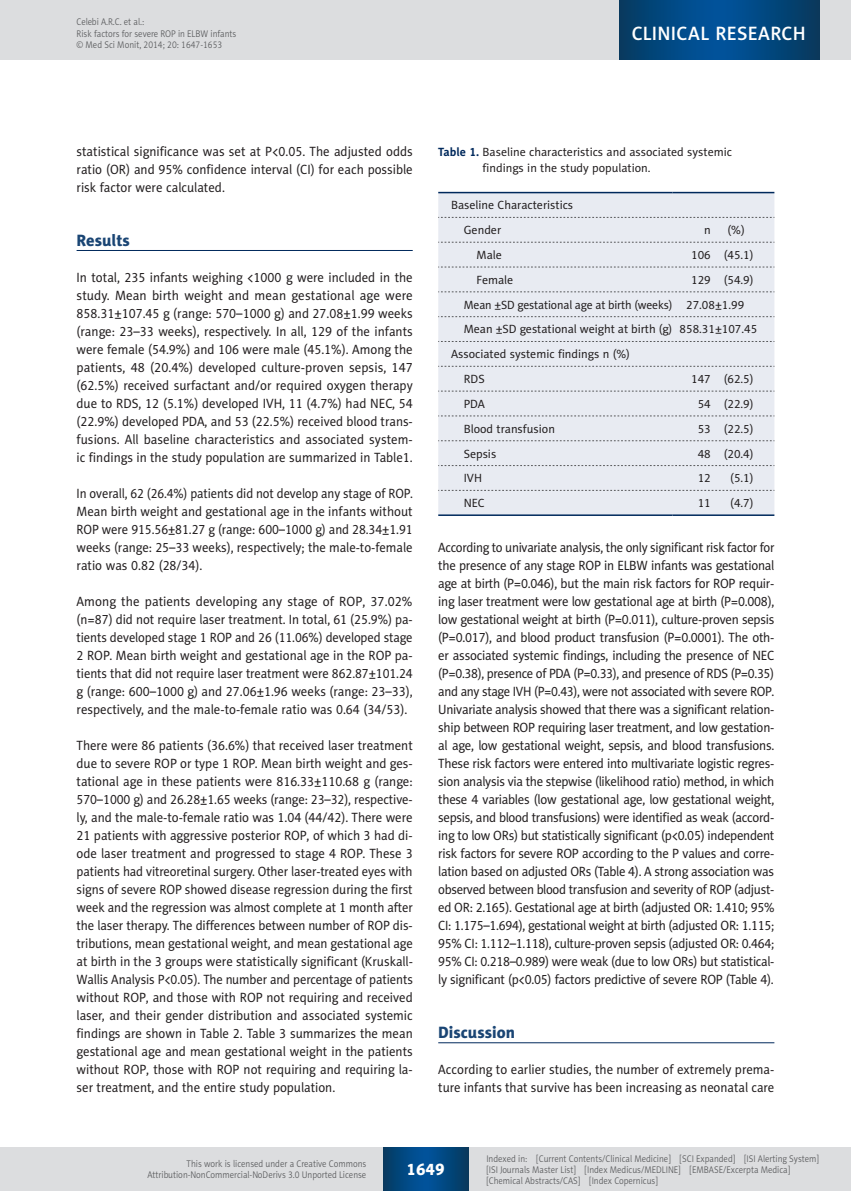
<style>
.page{position:relative;width:851px;height:1191px;background:#fff}
.page>*{position:absolute;margin:0;border:0;box-sizing:border-box;transform-origin:0 0}
.t1{font:19.5px "Naomi Sans EFN Medium";letter-spacing:.015em;color:#fff}
.MSM_Headline_1{font:16.5px "Naomi Sans EFN Heavy";color:#1a4574}
.t2{font:16.5px "Naomi Sans EFN Heavy";color:#fff}
.MSM_Body{font:13.5px/18px "Naomi Sans EFN";color:#231f20;text-align:justify;scale:.95 1}
.MSM_Body-2{font:13.5px/18px "Naomi Sans EFN";color:#231f20;text-align:justify;scale:.94 1}
.MSM_Body-3{font:13.5px/18px "Naomi Sans EFN";color:#231f20;text-align:justify;scale:.96 1}
.MSM_Body-4{font:13.5px/18px "Naomi Sans EFN";color:#231f20;text-align:justify;scale:.93 1}
.MSM_Tabela_zawartosc{font:12px "Naomi Sans EFN";color:#231f20}
.MSM_Tabela_tytul{font:12px/15.8px "Naomi Sans EFN";color:#231f20}
.MSM_pagina_zywa{font:9.75px/11.2px "Naomi Sans EFN Light";color:#57585a;scale:.9 1}
.MSM_pagina_sygnatura{font:9.75px "Naomi Sans EFN Light";color:#57585a;scale:.9 1}
.s1{font-weight:700;color:#00295c}
</style>
<div class="page">
<hr style="left:77px;top:250px;width:335px;height:1px;background:#00295c">
<hr style="left:438px;top:1042px;width:336px;height:1px;background:#00295c">
<div style="left:438px;top:193px;width:336px;height:321px;background:#e8ebf2"></div>
<hr style="left:438px;top:192px;width:234px;height:1px;background:#00295c">
<hr style="left:672px;top:192px;width:102px;height:1px;background:#00295c">
<svg style="left:438px;top:217px;width:336px;height:1px"></svg>
<svg style="left:438px;top:242px;width:336px;height:1px"></svg>
<svg style="left:438px;top:267px;width:336px;height:1px"></svg>
<svg style="left:438px;top:291px;width:336px;height:1px"></svg>
<svg style="left:438px;top:316px;width:336px;height:1px"></svg>
<svg style="left:438px;top:341px;width:336px;height:1px"></svg>
<svg style="left:438px;top:366px;width:336px;height:1px"></svg>
<svg style="left:438px;top:391px;width:336px;height:1px"></svg>
<svg style="left:438px;top:416px;width:336px;height:1px"></svg>
<svg style="left:438px;top:440px;width:336px;height:1px"></svg>
<svg style="left:438px;top:465px;width:336px;height:1px"></svg>
<svg style="left:438px;top:490px;width:336px;height:1px"></svg>
<hr style="left:438px;top:514px;width:234px;height:2px;background:#00295c">
<hr style="left:672px;top:514px;width:102px;height:2px;background:#00295c">
<div style="left:0;top:1148px;width:850px;height:43px;background:#dcdddf"></div>
<svg style="left:383px;top:1147px;width:85px;height:43px;background:#02477e"></svg>
<div style="left:0;top:0;width:850px;height:60px;background:#dcdddf"></div>
<svg style="left:619px;top:0;width:200px;height:60px;background:#02477e"></svg>
<p class="MSM_pagina_zywa" style="left:77px;top:16px;width:179px">Celebi A.R.C. et al.:<br>Risk factors for severe ROP in ELBW infants</p>
<p class="MSM_pagina_sygnatura" style="left:77px;top:39px;width:163px">© Med Sci Monit, 2014; 20: 1647-1653</p>
<h1 class="t1" style="left:631px;top:22px;width:175px">CLINICAL RESEARCH</h1>
<p class="MSM_Body" style="left:77px;top:142px;width:355px">statistical significance was set at P&lt;0.05. The adjusted odds ratio (OR) and 95% confidence interval (CI) for each possible risk factor were calculated.</p>
<p class="MSM_Headline_1" style="left:77px;top:230px;width:55px">Results</p>
<p class="MSM_Body" style="left:77px;top:268px;width:355px">In total, 235 infants weighing &lt;1000 g were included in the study. Mean birth weight and mean gestational age were 858.31±107.45 g (range: 570–1000 g) and 27.08±1.99 weeks (range: 23–33 weeks), respectively. In all, 129 of the infants were female (54.9%) and 106 were male (45.1%). Among the patients, 48 (20.4%) developed culture-proven sepsis, 147 (62.5%) received surfactant and/or required oxygen therapy due to RDS, 12 (5.1%) developed IVH, 11 (4.7%) had NEC, 54 (22.9%) developed PDA, and 53 (22.5%) received blood trans&shy;fusions. All baseline characteristics and associated system&shy;ic findings in the study population are summarized in Table1.</p>
<p class="MSM_Body-4" style="left:77px;top:484px;width:363px">In overall, 62 (26.4%) patients did not develop any stage of ROP.<br>Mean birth weight and gestational age in the infants without ROP were 915.56±81.27 g (range: 600–1000 g) and 28.34±1.91 weeks (range: 25–33 weeks), respectively; the male-to-female ratio was 0.82 (28/34).</p>
<p class="MSM_Body-3" style="left:77px;top:592px;width:351px">Among the patients developing any stage of ROP, 37.02% (n=87) did not require laser treatment. In total, 61 (25.9%) pa&shy;tients developed stage 1 ROP and 26 (11.06%) developed stage 2 ROP. Mean birth weight and gestational age in the ROP pa&shy;tients that did not require laser treatment were 862.87±101.24 g (range: 600–1000 g) and 27.06±1.96 weeks (range: 23–33), respectively, and the male-to-female ratio was 0.64 (34/53).</p>
<p class="MSM_Body" style="left:77px;top:736px;width:355px">There were 86 patients (36.6%) that received laser treatment due to severe ROP or type 1 ROP. Mean birth weight and ges&shy;tational age in these patients were 816.33±110.68 g (range:<br>570–1000 g) and 26.28±1.65 weeks (range: 23–32), respective&shy;ly, and the male-to-female ratio was 1.04 (44/42). There were 21 patients with aggressive posterior ROP, of which 3 had di&shy;ode laser treatment and progressed to stage 4 ROP. These 3 patients had vitreoretinal surgery. Other laser-treated eyes with signs of severe ROP showed disease regression during the first week and the regression was almost complete at 1 month after the laser therapy. The differences between number of ROP dis&shy;tributions, mean gestational weight, and mean gestational age at birth in the 3 groups were statistically significant (Kruskall-Wallis Analysis P&lt;0.05). The number and percentage of patients without ROP, and those with ROP not requiring and received laser, and their gender distribution and associated systemic findings are shown in Table 2. Table 3 summarizes the mean gestational age and mean gestational weight in the patients without ROP, those with ROP not requiring and requiring la&shy;ser treatment, and the entire study population.</p>
<p class="MSM_Tabela_tytul" style="left:482px;top:144px;width:251px;text-indent:-44px"><span class="s1">Table 1.</span> Baseline characteristics and associated systemic findings in the study population.</p>
<p class="MSM_Tabela_zawartosc" style="left:451px;top:198px;width:124px">Baseline Characteristics</p>
<p class="MSM_Tabela_zawartosc" style="left:463px;top:223px;width:39px">Gender</p>
<p class="MSM_Tabela_zawartosc" style="left:704px;top:223px;width:8px">n</p>
<p class="MSM_Tabela_zawartosc" style="left:727px;top:223px;width:19px">(%)</p>
<p class="MSM_Tabela_zawartosc" style="left:476px;top:248px;width:27px">Male</p>
<p class="MSM_Tabela_zawartosc" style="left:691px;top:248px;width:64px">106 (45.1)</p>
<p class="MSM_Tabela_zawartosc" style="left:476px;top:273px;width:38px">Female</p>
<p class="MSM_Tabela_zawartosc" style="left:691px;top:273px;width:64px">129 (54.9)</p>
<p class="MSM_Tabela_zawartosc" style="left:463px;top:298px;width:210px">Mean ±SD gestational age at birth (weeks)</p>
<p class="MSM_Tabela_zawartosc" style="left:686px;top:298px;width:60px">27.08±1.99</p>
<p class="MSM_Tabela_zawartosc" style="left:463px;top:322px;width:210px">Mean ±SD gestational weight at birth (g)</p>
<p class="MSM_Tabela_zawartosc" style="left:679px;top:322px;width:79px">858.31±107.45</p>
<p class="MSM_Tabela_zawartosc" style="left:451px;top:347px;width:180px">Associated systemic findings n (%)</p>
<p class="MSM_Tabela_zawartosc" style="left:463px;top:372px;width:22px">RDS</p>
<p class="MSM_Tabela_zawartosc" style="left:691px;top:372px;width:64px">147 (62.5)</p>
<p class="MSM_Tabela_zawartosc" style="left:463px;top:397px;width:23px">PDA</p>
<p class="MSM_Tabela_zawartosc" style="left:697px;top:397px;width:57px">54 (22.9)</p>
<p class="MSM_Tabela_zawartosc" style="left:463px;top:422px;width:93px">Blood transfusion</p>
<p class="MSM_Tabela_zawartosc" style="left:697px;top:422px;width:57px">53 (22.5)</p>
<p class="MSM_Tabela_zawartosc" style="left:463px;top:446px;width:34px">Sepsis</p>
<p class="MSM_Tabela_zawartosc" style="left:697px;top:446px;width:57px">48 (20.4)</p>
<p class="MSM_Tabela_zawartosc" style="left:463px;top:471px;width:20px">IVH</p>
<p class="MSM_Tabela_zawartosc" style="left:697px;top:471px;width:15px">12</p>
<p class="MSM_Tabela_zawartosc" style="left:730px;top:471px;width:25px">(5.1)</p>
<p class="MSM_Tabela_zawartosc" style="left:463px;top:496px;width:22px">NEC</p>
<p class="MSM_Tabela_zawartosc" style="left:697px;top:496px;width:15px">11</p>
<p class="MSM_Tabela_zawartosc" style="left:730px;top:496px;width:25px">(4.7)</p>
<p class="MSM_Body-2" style="left:438px;top:538px;width:359px">According to univariate analysis, the only significant risk factor for the presence of any stage ROP in ELBW infants was gestational age at birth (P=0.046), but the main risk factors for ROP requir&shy;ing laser treatment were low gestational age at birth (P=0.008), low gestational weight at birth (P=0.011), culture-proven sepsis (P=0.017), and blood product transfusion (P=0.0001). The oth&shy;er associated systemic findings, including the presence of NEC (P=0.38), presence of PDA (P=0.33), and presence of RDS (P=0.35) and any stage IVH (P=0.43), were not associated with severe ROP.<br>Univariate analysis showed that there was a significant relation&shy;ship between ROP requiring laser treatment, and low gestation&shy;al age, low gestational weight, sepsis, and blood transfusions.<br>These risk factors were entered into multivariate logistic regres&shy;sion analysis via the stepwise (likelihood ratio) method, in which these 4 variables (low gestational age, low gestational weight, sepsis, and blood transfusions) were identified as weak (accord&shy;ing to low ORs) but statistically significant (p&lt;0.05) independent risk factors for severe ROP according to the P values and corre&shy;lation based on adjusted ORs (Table 4). A strong association was observed between blood transfusion and severity of ROP (adjust&shy;ed OR: 2.165). Gestational age at birth (adjusted OR: 1.410; 95% CI: 1.175–1.694), gestational weight at birth (adjusted OR: 1.115; 95% CI: 1.112–1.118), culture-proven sepsis (adjusted OR: 0.464; 95% CI: 0.218–0.989) were weak (due to low ORs) but statistical&shy;ly significant (p&lt;0.05) factors predictive of severe ROP (Table 4).</p>
<p class="MSM_Headline_1" style="left:438px;top:1022px;width:78px">Discussion</p>
<p class="MSM_Body" style="left:438px;top:1060px;width:355px">According to earlier studies, the number of extremely prema&shy;ture infants that survive has been increasing as neonatal care</p>
<p class="MSM_pagina_zywa" style="left:147px;top:1158px;width:245px;text-align:right">This work is licensed under a Creative Commons<br>Attribution-NonCommercial-NoDerivs 3.0 Unported License</p>
<p class="t2" style="left:406px;top:1159px;width:40px">1649</p>
<p class="MSM_pagina_zywa" style="left:486px;top:1152px;width:371px">Indexed in: [Current Contents/Clinical Medicine] [SCI Expanded] [ISI Alerting System] [ISI Journals Master List] [Index Medicus/MEDLINE] [EMBASE/Excerpta Medica] [Chemical Abstracts/CAS] [Index Copernicus]</p>
</div>
